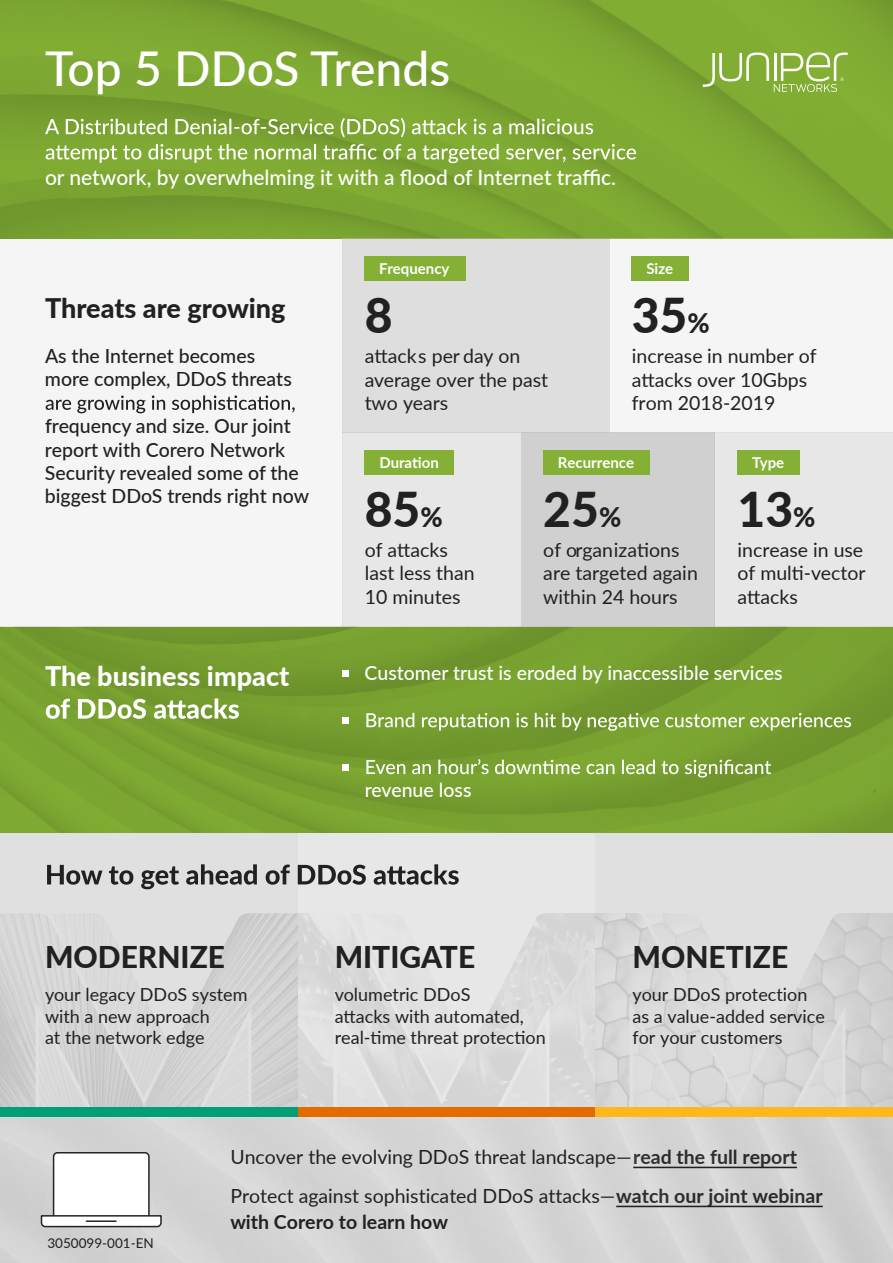
<style>
.page{position:relative;width:893px;height:1263px;background:#fff}
.page>*{position:absolute;margin:0;border:0;box-sizing:border-box;transform-origin:0 0}
.t1{font:500 48px "Lato";letter-spacing:-.005em;color:#fff}
.t2{font:800 48px "Lato";color:#212121}
.t3{font:800 30px "Lato";color:#212121}
.t4{font:800 27px "Lato";color:#212121}
.t5{font:800 27px "Lato";color:#fff}
.t6{font:500 21px "Lato";color:#fff}
.t7{font:19.5px/23.4px "Lato";color:#212121}
.t8{font:500 19.5px/23.4px "Lato";color:#212121}
.t9{font:500 19.5px "Lato";color:#fff}
.t10{font:700 19.5px "Lato";color:#212121}
.t11{font:18px/21.6px "Lato";color:#212121}
.t12{font:700 15px "Lato";color:#fff}
.t13{font:13.5px "Lato";color:#212121}
.s1{font-size:27px}
.s2{font-weight:700}
</style>
<div class="page">
<img style="left:0;top:627px;width:893px;height:206px">
<div style="left:298px;top:833px;width:298px;height:276px;background:#e7e7e7"></div>
<img style="left:298px;top:914px;width:297px;height:194px">
<div style="left:595px;top:833px;width:298px;height:276px;background:#e0e0e0"></div>
<div style="left:0;top:833px;width:298px;height:276px;background:#e0e0e0"></div>
<div style="left:0;top:239px;width:342px;height:388px;background:#f5f5f5"></div>
<img style="left:0;top:0;width:893px;height:239px">
<svg style="left:45px;top:118px;width:548px;height:19px;background:#99b961"></svg>
<svg style="left:46px;top:144px;width:590px;height:19px;background:#9abb60"></svg>
<svg style="left:46px;top:395px;width:249px;height:18px"></svg>
<svg style="left:366px;top:713px;width:485px;height:18px;background:#94b35e"></svg>
<svg style="left:366px;top:759px;width:405px;height:18px;background:#95b45d"></svg>
<svg style="left:703px;top:52px;width:145px;height:40px;background:#9abd5c"></svg>
<div style="left:342px;top:239px;width:268px;height:194px;background:#dedede"></div>
<div style="left:342px;top:433px;width:179px;height:194px;background:#e7e7e7"></div>
<div style="left:610px;top:239px;width:283px;height:194px;background:#f5f5f5"></div>
<div style="left:714px;top:433px;width:179px;height:194px;background:#e7e7e7"></div>
<div style="left:521px;top:433px;width:193px;height:194px;background:#d0d0d0"></div>
<div style="left:365px;top:256px;width:101px;height:25px;background:#84b135"></div>
<div style="left:632px;top:256px;width:57px;height:25px;background:#84b135"></div>
<div style="left:365px;top:451px;width:89px;height:24px;background:#84b135"></div>
<div style="left:543px;top:451px;width:107px;height:24px;background:#84b135"></div>
<div style="left:737px;top:451px;width:62px;height:24px;background:#84b135"></div>
<svg style="left:46px;top:698px;width:193px;height:21px"></svg>
<div style="left:298px;top:1108px;width:298px;height:9px;background:#e36b00"></div>
<div style="left:595px;top:1108px;width:298px;height:9px;background:#ffb71b"></div>
<div style="left:0;top:1108px;width:298px;height:9px;background:#009f77"></div>
<svg style="left:47px;top:864px;width:412px;height:25px"></svg>
<div style="left:342px;top:670px;width:7px;height:7px;background:#fff"></div>
<div style="left:342px;top:717px;width:7px;height:7px;background:#fff"></div>
<div style="left:342px;top:764px;width:7px;height:7px;background:#fff"></div>
<svg style="left:40px;top:1151px;width:122px;height:77px"></svg>
<hr style="left:86px;top:1220px;width:30px;height:2px;background:#232323">
<hr style="left:633px;top:1167px;width:164px;height:1px;background:#212121">
<hr style="left:616px;top:1206px;width:207px;height:1px;background:#212121">
<h1 class="t1" style="left:45px;top:34px;width:407px">Top 5 DDoS Trends</h1>
<p class="t6" style="left:45px;top:162px;width:573px">or network, by overwhelming it with a flood of Internet traffic.</p>
<h3 class="t4" style="left:45px;top:288px;width:242px">Threats are growing</h3>
<p class="t8" style="left:45px;top:343px;width:248px">As the Internet becomes more complex, DDoS threats</p>
<p class="t8" style="left:45px;top:414px;width:266px">frequency and size. Our joint report with Corero Network<br>Security revealed some of the biggest DDoS trends right now</p>
<h3 class="t5" style="left:45px;top:656px;width:246px">The business impact</h3>
<p class="t12" style="left:379px;top:258px;width:72px">Frequency</p>
<p class="t12" style="left:646px;top:258px;width:28px">Size</p>
<h1 class="t2" style="left:365px;top:280px;width:29px">8</h1>
<p class="t7" style="left:365px;top:344px;width:185px">attacks per day on average over the past two years</p>
<h1 class="t2" style="left:632px;top:280px;width:80px">35<span class="s1">%</span></h1>
<p class="t7" style="left:632px;top:344px;width:186px">increase in number of attacks over 10Gbps from 2018-2019</p>
<p class="t12" style="left:379px;top:452px;width:61px">Duration</p>
<p class="t12" style="left:558px;top:452px;width:78px">Recurrence</p>
<p class="t12" style="left:752px;top:452px;width:34px">Type</p>
<h1 class="t2" style="left:365px;top:474px;width:80px">85<span class="s1">%</span></h1>
<p class="t7" style="left:365px;top:537px;width:111px">of attacks last less than<br>10 minutes</p>
<h1 class="t2" style="left:543px;top:474px;width:80px">25<span class="s1">%</span></h1>
<p class="t7" style="left:543px;top:537px;width:156px">of organizations are targeted again within 24 hours</p>
<h1 class="t2" style="left:737px;top:474px;width:80px">13<span class="s1">%</span></h1>
<p class="t7" style="left:737px;top:537px;width:130px">increase in use of multi-vector attacks</p>
<p class="t9" style="left:365px;top:659px;width:420px">Customer trust is eroded by inaccessible services</p>
<p class="t9" style="left:365px;top:776px;width:108px">revenue loss</p>
<h2 class="t3" style="left:45px;top:935px;width:182px">MODERNIZE</h2>
<p class="t11" style="left:45px;top:983px;width:204px">your legacy DDoS system with a new approach<br>at the network edge</p>
<h2 class="t3" style="left:335px;top:935px;width:142px">MITIGATE</h2>
<p class="t11" style="left:335px;top:983px;width:213px">volumetric DDoS<br>attacks with automated, real-time threat protection</p>
<h2 class="t3" style="left:632px;top:935px;width:157px">MONETIZE</h2>
<p class="t11" style="left:632px;top:983px;width:194px">your DDoS protection as a value-added service for your customers</p>
<p class="t7" style="left:230px;top:1145px;width:568px">Uncover the evolving DDoS threat landscape—<span class="s2">read the full report</span></p>
<p class="t7" style="left:230px;top:1184px;width:594px">Protect against sophisticated DDoS attacks—<span class="s2">watch our joint webinar</span></p>
<p class="t13" style="left:47px;top:1233px;width:108px">3050099-001-EN</p>
<p class="t10" style="left:230px;top:1207px;width:219px">with Corero to learn how</p>
</div>
